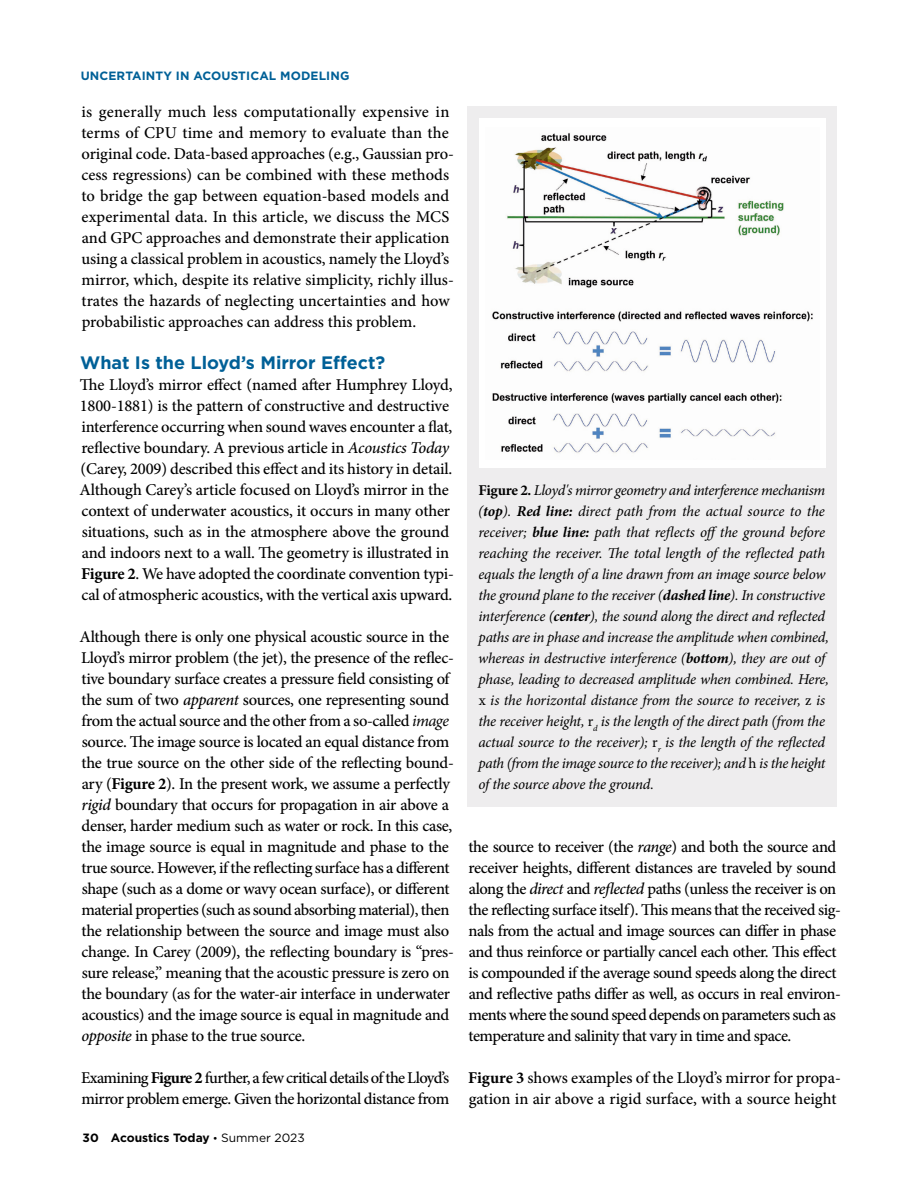
<style>
.page{position:relative;width:918px;height:1188px;background:#fff}
.page>*{position:absolute;margin:0;border:0;box-sizing:border-box;transform-origin:0 0}
.t1{font:700 18px "Gotham";color:#006097}
.t2{font:500 16.5px/21px "Minion Pro";letter-spacing:-.02em;color:#000}
.t3{font:500 16.5px/21px "Minion Pro";color:#000}
.t4{font:italic 15px/21px "Minion Pro";letter-spacing:-.015em;color:#000}
.t5{font:700 12px "Gotham";letter-spacing:.01em;color:#006097}
.t6{font:700 12px "Gotham";color:#000}
.s1{font-style:italic}
.s2{font-weight:700}
.s3{font-weight:400;font-style:italic}
.s4{font-weight:400;font-size:10.5px}
.s5{font-weight:400}
.s6{font-weight:700;font-style:normal}
.s7{font-style:normal}
</style>
<div class="page">
<div style="left:467px;top:106px;width:370px;height:701px;background:#eeedee"></div>
<div style="left:479px;top:118px;width:347px;height:350px;background:#fff"></div>
<img style="left:492px;top:133px;width:321px;height:320px">
<p class="t5" style="left:81px;top:68px;width:270px">UNCERTAINTY IN ACOUSTICAL MODELING</p>
<p class="t3" style="left:81px;top:101px;width:374px">is generally much less computationally expensive in terms of CPU time and memory to evaluate than the original code. Data-based approaches (e.g., Gaussian pro&shy;cess regressions) can be combined with these methods to bridge the gap between equation-based models and experimental data. In this article, we discuss the MCS and GPC approaches and demonstrate their application using a classical problem in acoustics, namely the Lloyd’s mirror, which, despite its relative simplicity, richly illus&shy;trates the hazards of neglecting uncertainties and how probabilistic approaches can address this problem.</p>
<p class="t1" style="left:80px;top:351px;width:306px">What Is the Lloyd’s Mirror Effect?</p>
<p class="t2" style="left:80px;top:374px;width:376px">The Lloyd’s mirror effect (named after Humphrey Lloyd, 1800-1881) is the pattern of constructive and destructive interference occurring when sound waves encounter a flat, reflective boundary. A previous article in <span class="s1">Acoustics Today </span>(Carey, 2009) described this effect and its history in detail.<br>Although Carey’s article focused on Lloyd’s mirror in the context of underwater acoustics, it occurs in many other situations, such as in the atmosphere above the ground and indoors next to a wall. The geometry is illustrated in <span class="s2">Figure 2</span>. We have adopted the coordinate convention typi&shy;cal of atmospheric acoustics, with the vertical axis upward.</p>
<p class="t2" style="left:80px;top:626px;width:376px">Although there is only one physical acoustic source in the Lloyd’s mirror problem (the jet), the presence of the reflec&shy;tive boundary surface creates a pressure field consisting of the sum of two <span class="s1">apparent</span> sources, one representing sound from the actual source and the other from a so-called <span class="s3">image </span>source. The image source is located an equal distance from the true source on the other side of the reflecting bound&shy;ary (<span class="s2">Figure 2</span>). In the present work, we assume a perfectly <span class="s1">rigid</span> boundary that occurs for propagation in air above a denser, harder medium such as water or rock. In this case, the image source is equal in magnitude and phase to the true source. However, if the reflecting surface has a different shape (such as a dome or wavy ocean surface), or different material properties (such as sound absorbing material), then the relationship between the source and image must also change. In Carey (2009), the reflecting boundary is “pres&shy;sure release,” meaning that the acoustic pressure is zero on the boundary (as for the water-air interface in underwater acoustics) and the image source is equal in magnitude and <span class="s1">opposite</span> in phase to the true source.</p>
<p class="t2" style="left:81px;top:1067px;width:370px">Examining <span class="s2">Figure 2</span> further, a few critical details of the Lloyd’s mirror problem emerge. Given the horizontal distance from</p>
<p class="t6" style="left:83px;top:1130px;width:224px">30 Acoustics Today <span class="s4">•</span> <span class="s5">Summer 2023</span></p>
<p class="t4" style="left:478px;top:480px;width:352px"><span class="s6">Figure 2.</span> Lloyd's mirror geometry and interference mechanism (<span class="s2">top</span>). <span class="s2">Red line:</span> direct path from the actual source to the receiver; <span class="s2">blue line:</span> path that reflects offthe ground before reaching the receiver. The total length of the reflected path equals the length of a line drawn from an image source below the ground plane to the receiver (<span class="s2">dashed line</span>). In constructive interference (<span class="s2">center</span>), the sound along the direct and reflected paths are in phase and increase the amplitude when combined, whereas in destructive interference (<span class="s2">bottom</span>), they are out of phase, leading to decreased amplitude when combined. Here, <span class="s7">x</span> is the horizontal distance from the source to receiver, <span class="s7">z</span> is the receiver height, <span class="s7">r</span><sub>d</sub> is the length of the direct path (from the actual source to the receiver); <span class="s7">r</span><sub>r</sub> is the length of the reflected path (from the image source to the receiver); and <span class="s7">h</span> is the height of the source above the ground.</p>
<p class="t2" style="left:468px;top:836px;width:374px">the source to receiver (the <span class="s1">range</span>) and both the source and receiver heights, different distances are traveled by sound along the <span class="s1">direct</span> and <span class="s1">reflected</span> paths (unless the receiver is on the reflecting surface itself). This means that the received sig&shy;nals from the actual and image sources can differ in phase and thus reinforce or partially cancel each other. This effect is compounded if the average sound speeds along the direct and reflective paths differ as well, as occurs in real environ&shy;ments where the sound speed depends on parameters such as temperature and salinity that vary in time and space.</p>
<p class="t3" style="left:468px;top:1067px;width:374px"><span class="s2">Figure 3</span> shows examples of the Lloyd’s mirror for propa&shy;gation in air above a rigid surface, with a source height</p>
</div>
